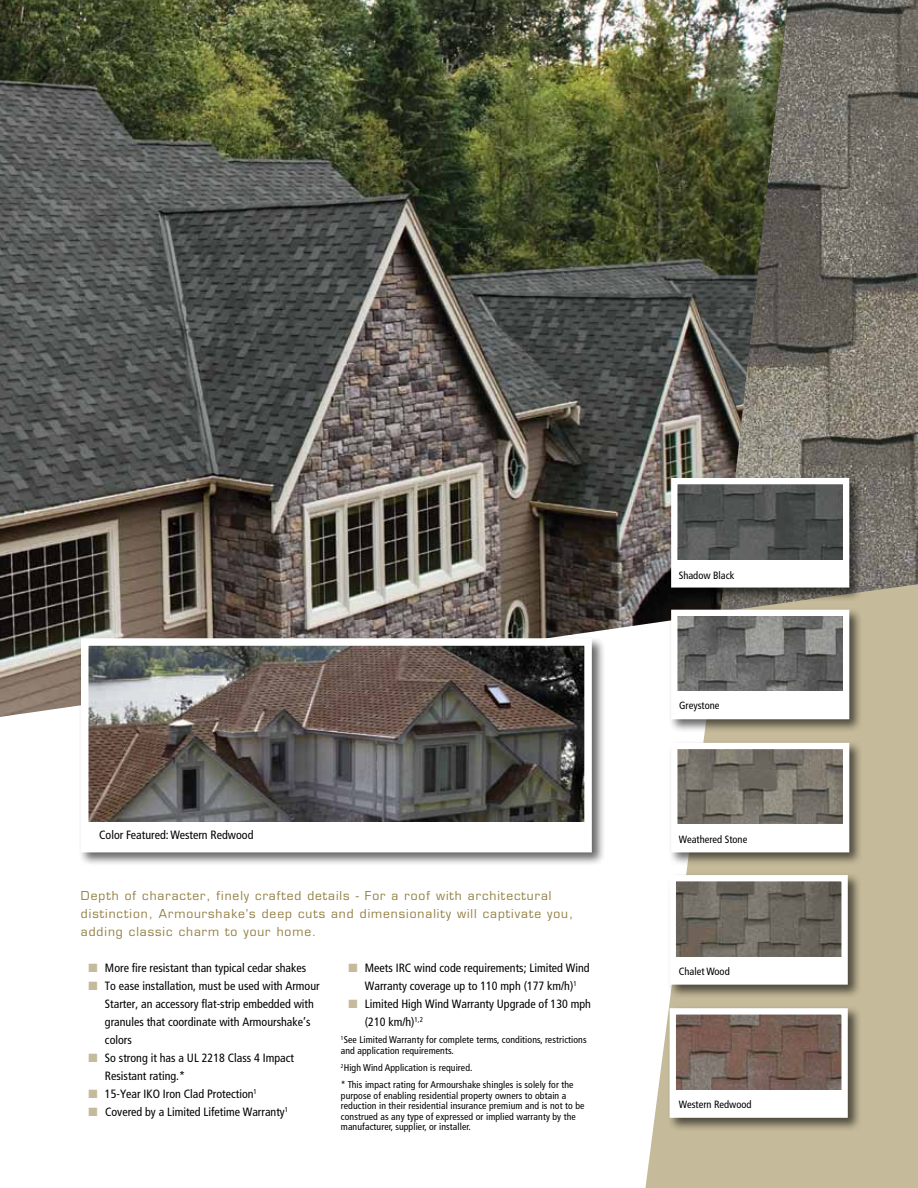
<style>
.page{position:relative;width:918px;height:1188px;background:#fff}
.page>*{position:absolute;margin:0;border:0;box-sizing:border-box;transform-origin:0 0}
.t1{font:condensed 12px/18px "Frutiger LT Std";color:#000}
.t2{font:12px/18px "Eurostile LT Std";letter-spacing:.08em;color:#927e40}
.t3{font:condensed 10.5px "Frutiger LT Std";color:#000}
.t4{font:condensed 9.75px/10.5px "Frutiger LT Std";letter-spacing:.01em;color:#000}
.s1{color:#c5ba99}
</style>
<div class="page">
<img style="left:0;top:0;width:720px;height:717px">
<svg style="left:645px;top:580px;width:273px;height:608px;fill:#c5ba99"></svg>
<img style="left:720px;top:0;width:198px;height:612px">
<div style="left:667px;top:1006px;width:195px;height:126px;background:#000;opacity:.6"></div>
<img style="left:677px;top:1015px;width:164px;height:75px">
<div style="left:670px;top:1008px;width:178px;height:110px;border:6px solid #fff"></div>
<div style="left:673px;top:1090px;width:172px;height:25px;background:#fff"></div>
<div style="left:667px;top:873px;width:195px;height:125px;background:#000;opacity:.6"></div>
<img style="left:677px;top:882px;width:164px;height:75px">
<div style="left:670px;top:875px;width:178px;height:110px;border:6px solid #fff"></div>
<div style="left:673px;top:957px;width:172px;height:25px;background:#fff"></div>
<div style="left:669px;top:475px;width:194px;height:126px;background:#000;opacity:.6"></div>
<img style="left:678px;top:485px;width:164px;height:75px">
<div style="left:671px;top:478px;width:178px;height:110px;border:6px solid #fff"></div>
<div style="left:674px;top:560px;width:172px;height:24px;background:#fff"></div>
<div style="left:669px;top:607px;width:194px;height:126px;background:#000;opacity:.6"></div>
<img style="left:678px;top:617px;width:164px;height:75px">
<div style="left:671px;top:610px;width:178px;height:109px;border:6px solid #fff"></div>
<div style="left:674px;top:692px;width:172px;height:24px;background:#fff"></div>
<div style="left:669px;top:740px;width:194px;height:126px;background:#000;opacity:.6"></div>
<img style="left:678px;top:750px;width:164px;height:75px">
<div style="left:671px;top:743px;width:178px;height:109px;border:6px solid #fff"></div>
<div style="left:674px;top:825px;width:172px;height:24px;background:#fff"></div>
<div style="left:78px;top:636px;width:528px;height:230px;background:#000;opacity:.6"></div>
<img style="left:90px;top:647px;width:493px;height:175px">
<div style="left:81px;top:638px;width:511px;height:214px;border:8px solid #fff"></div>
<div style="left:85px;top:822px;width:503px;height:26px;background:#fff"></div>
<p class="t1" style="left:99px;top:826px;width:156px">Color Featured: Western Redwood</p>
<p class="t2" style="left:81px;top:887px;width:494px">Depth of character, finely crafted details - For a roof with architectural distinction, Armourshake’s deep cuts and dimensionality will captivate you, adding classic charm to your home.</p>
<p class="t1" style="left:88px;top:959px;width:219px"><span class="s1">■</span> More fire resistant than typical cedar shakes</p>
<p class="t1" style="left:105px;top:977px;width:216px;text-indent:-17px"><span class="s1">■</span> To ease installation, must be used with Armour Starter, an accessory flat-strip embedded with granules that coordinate with Armourshake’s colors</p>
<p class="t1" style="left:105px;top:1049px;width:190px;text-indent:-17px"><span class="s1">■</span> So strong it has a UL 2218 Class 4 Impact<br>Resistant rating.*</p>
<p class="t1" style="left:88px;top:1085px;width:170px"><span class="s1">■</span> 15-Year IKO Iron Clad Protection<sup>1</sup></p>
<p class="t1" style="left:88px;top:1103px;width:201px"><span class="s1">■</span> Covered by a Limited Lifetime Warranty<sup>1</sup></p>
<p class="t1" style="left:348px;top:959px;width:243px;text-align:center"><span class="s1">■</span> Meets IRC wind code requirements; Limited Wind<br>Warranty coverage up to 110 mph (177 km/h)<sup>1</sup></p>
<p class="t1" style="left:365px;top:995px;width:228px;text-indent:-16px"><span class="s1">■</span> Limited High Wind Warranty Upgrade of 130 mph (210 km/h)<sup>1,2</sup></p>
<p class="t4" style="left:341px;top:1035px;width:247px"><sup>1</sup>See Limited Warranty for complete terms, conditions, restrictions and application requirements.</p>
<p class="t4" style="left:341px;top:1059px;width:234px;line-height:17.2px"><sup>2</sup>High Wind Application is required.<br>* This impact rating for Armourshake shingles is solely for the</p>
<p class="t4" style="left:341px;top:1090px;width:245px">purpose of enabling residential property owners to obtain a reduction in their residential insurance premium and is not to be construed as any type of expressed or implied warranty by the manufacturer, supplier, or installer.</p>
<p class="t3" style="left:679px;top:569px;width:57px">Shadow Black</p>
<p class="t3" style="left:679px;top:699px;width:42px">Greystone</p>
<p class="t3" style="left:679px;top:833px;width:70px">Weathered Stone</p>
<p class="t3" style="left:679px;top:965px;width:52px">Chalet Wood</p>
<p class="t3" style="left:679px;top:1098px;width:74px">Western Redwood</p>
</div>
